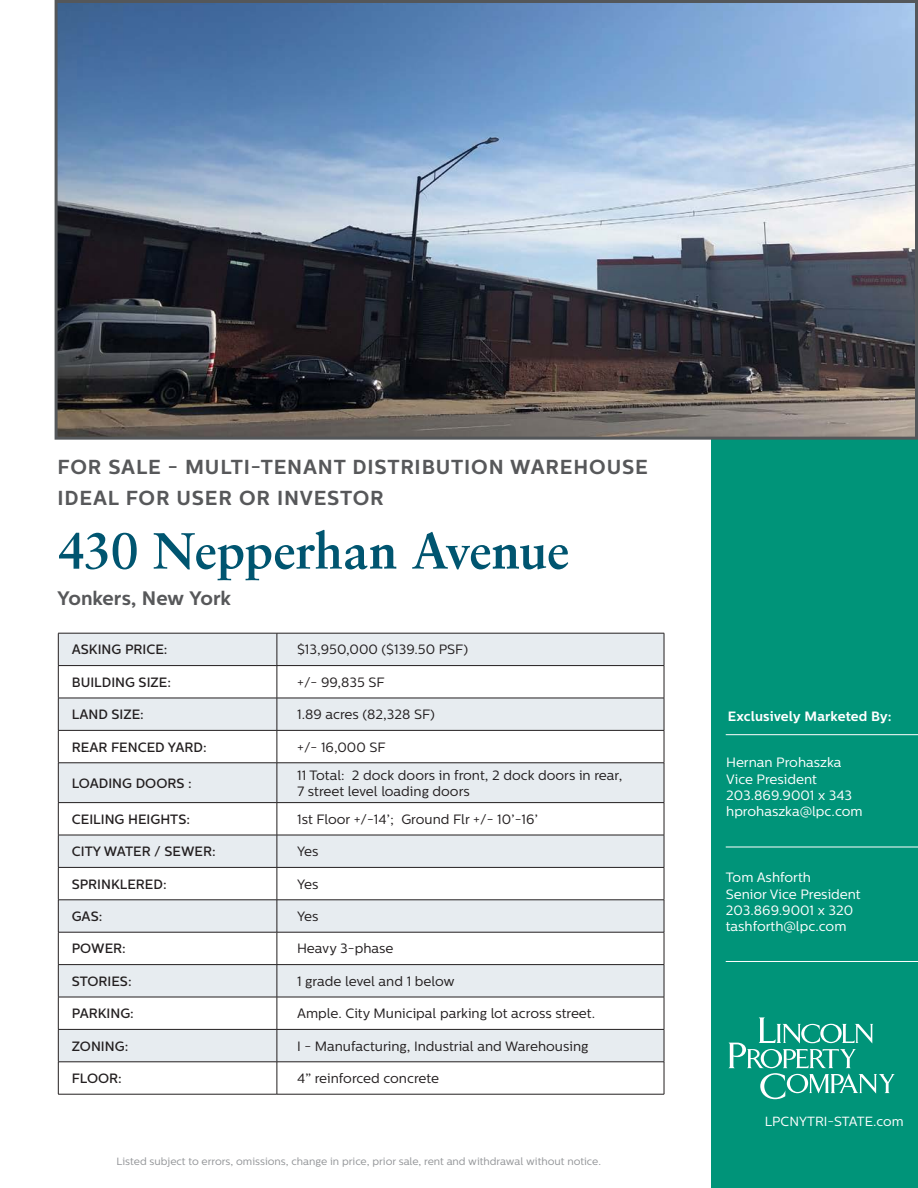
<style>
.page{position:relative;width:918px;height:1188px;background:#fff}
.page>*{position:absolute;margin:0;border:0;box-sizing:border-box;transform-origin:0 0}
.Subhead_black{font:700 51px "Sabon LT Pro";letter-spacing:-.015em;color:#005570}
.t1{font:700 20.25px "Centrale Sans";letter-spacing:.04em;color:#57585a}
.Subhead_black-2{font:700 19.5px "Centrale Sans";color:#57585a}
.t2{font:13.5px "Centrale Sans";color:#231f20}
.t3{font:500 13.5px "Centrale Sans";color:#231f20}
.Contact_information{font:13.5px "Centrale Sans";color:#fff}
.Subhead_white{font:700 13.5px "Centrale Sans";color:#fff}
.Contact_information-2{font:13.2px "Centrale Sans";color:#fff}
.t4{font:10.5px "Centrale Sans";color:#939598}
</style>
<div class="page">
<div style="left:711px;top:427px;width:207px;height:761px;background:#009479"></div>
<svg style="left:728px;top:1017px;width:167px;height:82px"></svg>
<hr style="left:726px;top:847px;width:192px;height:1px;background:#fff">
<hr style="left:726px;top:734px;width:192px;height:1px;background:#fff">
<hr style="left:726px;top:961px;width:192px;height:1px;background:#fff">
<img style="left:59px;top:4px;width:855px;height:432px">
<div style="left:55px;top:0;width:863px;height:440px;border:3px solid #54575a"></div>
<svg style="left:59px;top:634px;width:605px;height:428px;fill:#e7ecf0"></svg>
<hr style="left:58px;top:633px;width:219px;height:1px;background:#231f20">
<hr style="left:58px;top:633px;width:1px;height:32px;background:#231f20">
<hr style="left:277px;top:633px;width:387px;height:1px;background:#231f20">
<hr style="left:277px;top:633px;width:1px;height:32px;background:#231f20">
<hr style="left:664px;top:633px;width:1px;height:32px;background:#231f20">
<hr style="left:58px;top:665px;width:219px;height:1px;background:#231f20">
<hr style="left:58px;top:666px;width:1px;height:32px;background:#231f20">
<hr style="left:277px;top:665px;width:387px;height:1px;background:#231f20">
<hr style="left:277px;top:666px;width:1px;height:32px;background:#231f20">
<hr style="left:664px;top:666px;width:1px;height:32px;background:#231f20">
<hr style="left:58px;top:698px;width:219px;height:1px;background:#231f20">
<hr style="left:58px;top:698px;width:1px;height:32px;background:#231f20">
<hr style="left:277px;top:698px;width:387px;height:1px;background:#231f20">
<hr style="left:277px;top:698px;width:1px;height:32px;background:#231f20">
<hr style="left:664px;top:698px;width:1px;height:32px;background:#231f20">
<hr style="left:58px;top:730px;width:219px;height:1px;background:#231f20">
<hr style="left:58px;top:731px;width:1px;height:32px;background:#231f20">
<hr style="left:277px;top:730px;width:387px;height:1px;background:#231f20">
<hr style="left:277px;top:731px;width:1px;height:32px;background:#231f20">
<hr style="left:664px;top:731px;width:1px;height:32px;background:#231f20">
<hr style="left:58px;top:763px;width:219px;height:1px;background:#231f20">
<hr style="left:58px;top:763px;width:1px;height:39px;background:#231f20">
<hr style="left:277px;top:763px;width:387px;height:1px;background:#231f20">
<hr style="left:277px;top:763px;width:1px;height:39px;background:#231f20">
<hr style="left:664px;top:763px;width:1px;height:39px;background:#231f20">
<hr style="left:58px;top:802px;width:219px;height:1px;background:#231f20">
<hr style="left:58px;top:803px;width:1px;height:32px;background:#231f20">
<hr style="left:277px;top:802px;width:387px;height:1px;background:#231f20">
<hr style="left:277px;top:803px;width:1px;height:32px;background:#231f20">
<hr style="left:664px;top:803px;width:1px;height:32px;background:#231f20">
<hr style="left:58px;top:835px;width:219px;height:1px;background:#231f20">
<hr style="left:58px;top:835px;width:1px;height:32px;background:#231f20">
<hr style="left:277px;top:835px;width:387px;height:1px;background:#231f20">
<hr style="left:277px;top:835px;width:1px;height:32px;background:#231f20">
<hr style="left:664px;top:835px;width:1px;height:32px;background:#231f20">
<hr style="left:58px;top:867px;width:219px;height:1px;background:#231f20">
<hr style="left:58px;top:868px;width:1px;height:32px;background:#231f20">
<hr style="left:277px;top:867px;width:387px;height:1px;background:#231f20">
<hr style="left:277px;top:868px;width:1px;height:32px;background:#231f20">
<hr style="left:664px;top:868px;width:1px;height:32px;background:#231f20">
<hr style="left:58px;top:900px;width:219px;height:1px;background:#231f20">
<hr style="left:58px;top:900px;width:1px;height:32px;background:#231f20">
<hr style="left:277px;top:900px;width:387px;height:1px;background:#231f20">
<hr style="left:277px;top:900px;width:1px;height:32px;background:#231f20">
<hr style="left:664px;top:900px;width:1px;height:32px;background:#231f20">
<hr style="left:58px;top:932px;width:219px;height:1px;background:#231f20">
<hr style="left:58px;top:932px;width:1px;height:32px;background:#231f20">
<hr style="left:277px;top:932px;width:387px;height:1px;background:#231f20">
<hr style="left:277px;top:932px;width:1px;height:32px;background:#231f20">
<hr style="left:664px;top:932px;width:1px;height:32px;background:#231f20">
<hr style="left:58px;top:964px;width:219px;height:1px;background:#231f20">
<hr style="left:58px;top:965px;width:1px;height:32px;background:#231f20">
<hr style="left:277px;top:964px;width:387px;height:1px;background:#231f20">
<hr style="left:277px;top:965px;width:1px;height:32px;background:#231f20">
<hr style="left:664px;top:965px;width:1px;height:32px;background:#231f20">
<hr style="left:58px;top:997px;width:219px;height:1px;background:#231f20">
<hr style="left:58px;top:997px;width:1px;height:32px;background:#231f20">
<hr style="left:277px;top:997px;width:387px;height:1px;background:#231f20">
<hr style="left:277px;top:997px;width:1px;height:32px;background:#231f20">
<hr style="left:664px;top:997px;width:1px;height:32px;background:#231f20">
<hr style="left:58px;top:1029px;width:219px;height:1px;background:#231f20">
<hr style="left:58px;top:1030px;width:1px;height:32px;background:#231f20">
<hr style="left:277px;top:1029px;width:387px;height:1px;background:#231f20">
<hr style="left:277px;top:1030px;width:1px;height:32px;background:#231f20">
<hr style="left:664px;top:1030px;width:1px;height:32px;background:#231f20">
<hr style="left:58px;top:1062px;width:219px;height:1px;background:#231f20">
<hr style="left:58px;top:1062px;width:1px;height:32px;background:#231f20">
<hr style="left:277px;top:1062px;width:387px;height:1px;background:#231f20">
<hr style="left:277px;top:1062px;width:1px;height:32px;background:#231f20">
<hr style="left:664px;top:1062px;width:1px;height:32px;background:#231f20">
<hr style="left:58px;top:1094px;width:219px;height:1px;background:#231f20">
<hr style="left:277px;top:1094px;width:387px;height:1px;background:#231f20">
<p class="t1" style="left:58px;top:455px;width:592px">FOR SALE - MULTI-TENANT DISTRIBUTION WAREHOUSE</p>
<p class="t1" style="left:58px;top:486px;width:328px">IDEAL FOR USER OR INVESTOR</p>
<p class="Subhead_black" style="left:58px;top:519px;width:513px">430 Nepperhan Avenue</p>
<p class="Subhead_black-2" style="left:58px;top:587px;width:175px">Yonkers, New York</p>
<p class="t3" style="left:72px;top:642px;width:97px">ASKING PRICE:</p>
<p class="t2" style="left:297px;top:642px;width:173px">$13,950,000 ($139.50 PSF)</p>
<p class="t3" style="left:72px;top:674px;width:101px">BUILDING SIZE:</p>
<p class="t2" style="left:297px;top:674px;width:89px">+/- 99,835 SF</p>
<p class="t3" style="left:72px;top:707px;width:74px">LAND SIZE:</p>
<p class="t2" style="left:297px;top:707px;width:139px">1.89 acres (82,328 SF)</p>
<p class="t3" style="left:72px;top:739px;width:136px">REAR FENCED YARD:</p>
<p class="t2" style="left:297px;top:739px;width:90px">+/- 16,000 SF</p>
<p class="t3" style="left:72px;top:775px;width:121px">LOADING DOORS :</p>
<p class="t2" style="left:297px;top:767px;width:327px">11 Total: 2 dock doors in front, 2 dock doors in rear,</p>
<p class="t2" style="left:297px;top:783px;width:174px">7 street level loading doors</p>
<p class="t3" style="left:72px;top:811px;width:120px">CEILING HEIGHTS:</p>
<p class="t2" style="left:297px;top:811px;width:243px">1st Floor +/-14’; Ground Flr +/- 10’-16’</p>
<p class="t3" style="left:72px;top:844px;width:146px">CITY WATER / SEWER:</p>
<p class="t2" style="left:297px;top:844px;width:23px">Yes</p>
<p class="t3" style="left:72px;top:876px;width:96px">SPRINKLERED:</p>
<p class="t2" style="left:297px;top:876px;width:23px">Yes</p>
<p class="t3" style="left:72px;top:908px;width:32px">GAS:</p>
<p class="t2" style="left:297px;top:909px;width:23px">Yes</p>
<p class="t3" style="left:72px;top:941px;width:56px">POWER:</p>
<p class="t2" style="left:297px;top:941px;width:98px">Heavy 3-phase</p>
<p class="t3" style="left:72px;top:973px;width:61px">STORIES:</p>
<p class="t2" style="left:297px;top:973px;width:159px">1 grade level and 1 below</p>
<p class="t3" style="left:72px;top:1006px;width:64px">PARKING:</p>
<p class="t2" style="left:297px;top:1006px;width:299px">Ample. City Municipal parking lot across street.</p>
<p class="t3" style="left:72px;top:1038px;width:58px">ZONING:</p>
<p class="t2" style="left:297px;top:1038px;width:293px">I - Manufacturing, Industrial and Warehousing</p>
<p class="t3" style="left:72px;top:1070px;width:52px">FLOOR:</p>
<p class="t2" style="left:297px;top:1071px;width:143px">4” reinforced concrete</p>
<p class="t4" style="left:117px;top:1155px;width:486px">Listed subject to errors, omissions, change in price, prior sale, rent and withdrawal without notice.</p>
<p class="Subhead_white" style="left:728px;top:708px;width:165px">Exclusively Marketed By:</p>
<p class="Contact_information" style="left:726px;top:755px;width:117px">Hernan Prohaszka</p>
<p class="Contact_information" style="left:726px;top:771px;width:92px">Vice President</p>
<p class="Contact_information" style="left:726px;top:787px;width:128px">203.869.9001 x 343</p>
<p class="Contact_information" style="left:726px;top:803px;width:138px">hprohaszka@lpc.com</p>
<p class="Contact_information" style="left:726px;top:870px;width:87px">Tom Ashforth</p>
<p class="Contact_information" style="left:726px;top:886px;width:136px">Senior Vice President</p>
<p class="Contact_information" style="left:726px;top:902px;width:129px">203.869.9001 x 320</p>
<p class="Contact_information" style="left:726px;top:918px;width:122px">tashforth@lpc.com</p>
<p class="Contact_information-2" style="left:765px;top:1114px;width:140px">LPCNYTRI-STATE.com</p>
</div>
